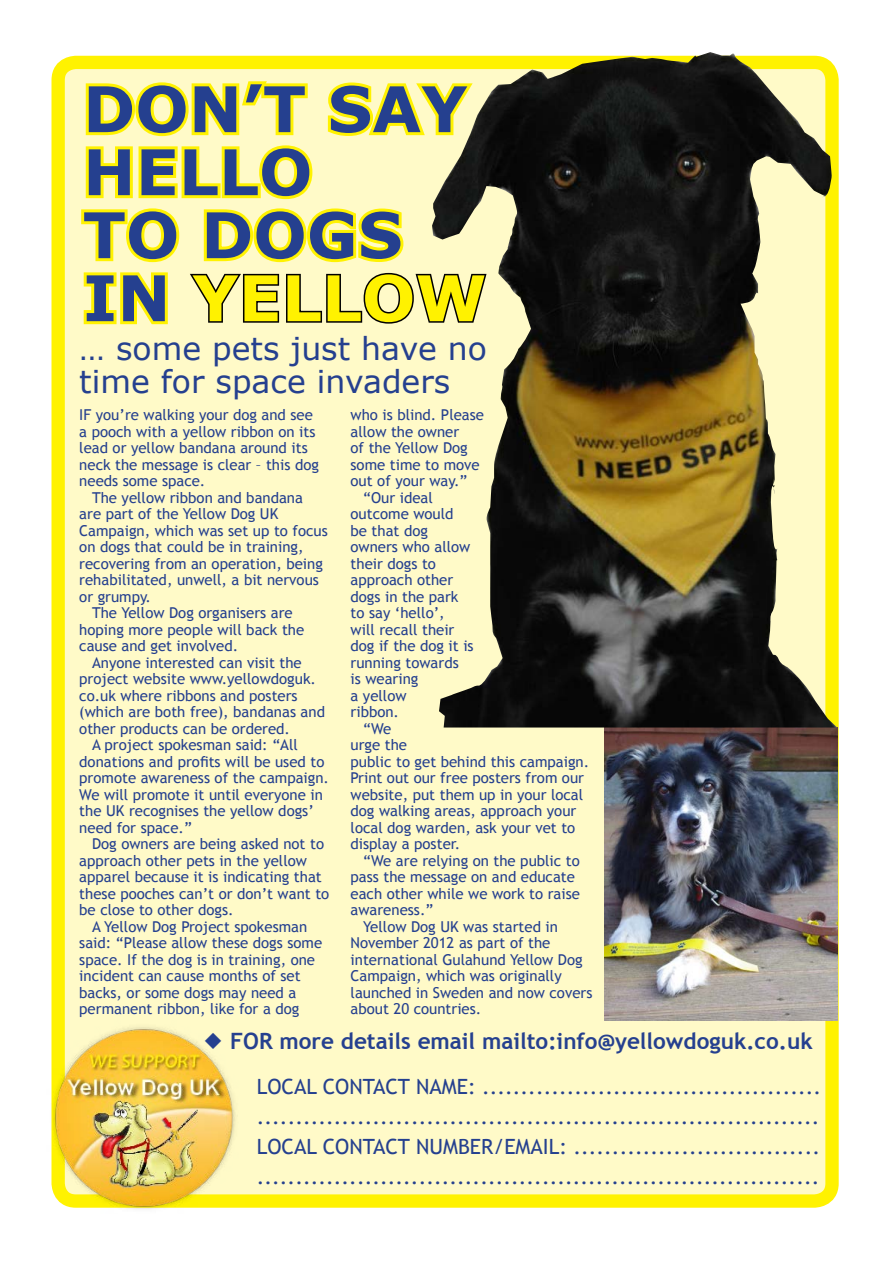
<style>
.page{position:relative;width:893px;height:1263px;background:#fff}
.page>*{position:absolute;margin:0;border:0;box-sizing:border-box;transform-origin:0 0}
.t1{font:700 63px/63px "Verdana";color:#25408f}
.t2{font:31.5px/33px "Verdana";color:#25408f}
.t3{font:700 22.5px "Trebuchet MS";color:#25408f}
.t4{font:21px/30px "Trebuchet MS";color:#25408f;text-align:justify}
.t5{font:15px/16.5px "Trebuchet MS";color:#25408f}
.s1{color:#fff200}
</style>
<div class="page">
<div style="left:58px;top:62px;width:774px;height:1139px;background:#fffac8;border-radius:18px"></div>
<div style="left:52px;top:56px;width:787px;height:1152px;border:13px solid #fff200;border-radius:18px"></div>
<img style="left:605px;top:727px;width:232px;height:293px">
<svg style="left:81px;top:81px;width:351px;height:244px"></svg>
<img style="left:51px;top:1020px;width:193px;height:189px">
<img style="left:432px;top:52px;width:405px;height:675px">
<svg style="left:205px;top:1032px;width:16px;height:16px"></svg>
<h1 class="t1" style="left:83px;top:76px;width:405px">DON’T SAY<br>HELLO<br>TO DOGS<br>IN <span class="s1">YELLOW</span></h1>
<h2 class="t2" style="left:79px;top:331px;width:409px">… some pets just have no time for space invaders</h2>
<p class="t5" style="left:79px;top:407px;width:241px">I F you’re walking your dog and see a pooch with a yellow ribbon on its lead or yellow bandana around its neck the message is clear – this dog needs some space.</p>
<p class="t5" style="left:92px;top:489px;width:212px">The yellow ribbon and bandana</p>
<p class="t5" style="left:79px;top:506px;width:201px">are part of the Yellow Dog UK</p>
<p class="t5" style="left:79px;top:522px;width:250px">Campaign, which was set up to focus</p>
<p class="t5" style="left:79px;top:539px;width:226px">on dogs that could be in training,</p>
<p class="t5" style="left:79px;top:555px;width:245px">recovering from an operation, being</p>
<p class="t5" style="left:79px;top:572px;width:241px">rehabilitated, unwell, a bit nervous</p>
<p class="t5" style="left:79px;top:588px;width:73px">or grumpy.</p>
<p class="t5" style="left:92px;top:605px;width:202px">The Yellow Dog organisers are</p>
<p class="t5" style="left:79px;top:621px;width:227px">hoping more people will back the</p>
<p class="t5" style="left:79px;top:638px;width:161px">cause and get involved.</p>
<p class="t5" style="left:92px;top:654px;width:211px">Anyone interested can visit the</p>
<p class="t5" style="left:79px;top:671px;width:238px">project website www.yellowdoguk.</p>
<p class="t5" style="left:79px;top:687px;width:220px">co.uk where ribbons and posters</p>
<p class="t5" style="left:79px;top:704px;width:247px">(which are both free), bandanas and</p>
<p class="t5" style="left:79px;top:720px;width:212px">other products can be ordered.</p>
<p class="t5" style="left:92px;top:737px;width:207px">A project spokesman said: “All</p>
<p class="t5" style="left:79px;top:753px;width:247px">donations and profits will be used to</p>
<p class="t5" style="left:79px;top:770px;width:251px">promote awareness of the campaign.</p>
<p class="t5" style="left:79px;top:786px;width:245px">We will promote it until everyone in</p>
<p class="t5" style="left:79px;top:803px;width:236px">the UK recognises the yellow dogs’</p>
<p class="t5" style="left:79px;top:819px;width:114px">need for space.”</p>
<p class="t5" style="left:92px;top:836px;width:233px">Dog owners are being asked not to</p>
<p class="t5" style="left:79px;top:852px;width:229px">approach other pets in the yellow</p>
<p class="t5" style="left:79px;top:869px;width:244px">apparel because it is indicating that</p>
<p class="t5" style="left:79px;top:885px;width:252px">these pooches can’t or don’t want to</p>
<p class="t5" style="left:79px;top:902px;width:156px">be close to other dogs.</p>
<p class="t5" style="left:92px;top:918px;width:217px">A Yellow Dog Project spokesman</p>
<p class="t5" style="left:79px;top:935px;width:244px">said: “Please allow these dogs some</p>
<p class="t5" style="left:79px;top:951px;width:237px">space. If the dog is in training, one</p>
<p class="t5" style="left:79px;top:968px;width:223px">incident can cause months of set</p>
<p class="t5" style="left:79px;top:984px;width:219px">backs, or some dogs may need a</p>
<p class="t5" style="left:79px;top:1001px;width:222px">permanent ribbon, like for a dog</p>
<p class="t5" style="left:351px;top:407px;width:135px">who is blind. Please</p>
<p class="t5" style="left:351px;top:423px;width:110px">allow the owner</p>
<p class="t5" style="left:351px;top:440px;width:119px">of the Yellow Dog</p>
<p class="t5" style="left:351px;top:456px;width:131px">some time to move</p>
<p class="t5" style="left:351px;top:473px;width:118px">out of your way.”</p>
<p class="t5" style="left:363px;top:489px;width:71px">“Our ideal</p>
<p class="t5" style="left:351px;top:506px;width:104px">outcome would</p>
<p class="t5" style="left:351px;top:522px;width:79px">be that dog</p>
<p class="t5" style="left:351px;top:539px;width:121px">owners who allow</p>
<p class="t5" style="left:351px;top:555px;width:87px">their dogs to</p>
<p class="t5" style="left:351px;top:572px;width:104px">approach other</p>
<p class="t5" style="left:351px;top:588px;width:109px">dogs in the park</p>
<p class="t5" style="left:351px;top:605px;width:96px">to say ‘hello’,</p>
<p class="t5" style="left:351px;top:621px;width:105px">will recall their</p>
<p class="t5" style="left:351px;top:638px;width:125px">dog if the dog it is</p>
<p class="t5" style="left:351px;top:654px;width:110px">running towards</p>
<p class="t5" style="left:351px;top:671px;width:69px">is wearing</p>
<p class="t5" style="left:351px;top:687px;width:58px">a yellow</p>
<p class="t5" style="left:351px;top:704px;width:50px">ribbon.</p>
<p class="t5" style="left:363px;top:720px;width:30px">“We</p>
<p class="t5" style="left:351px;top:737px;width:58px">urge the</p>
<p class="t5" style="left:351px;top:753px;width:240px">public to get behind this campaign.</p>
<p class="t5" style="left:351px;top:770px;width:235px">Print out our free posters from our</p>
<p class="t5" style="left:351px;top:786px;width:234px">website, put them up in your local</p>
<p class="t5" style="left:351px;top:803px;width:227px">dog walking areas, approach your</p>
<p class="t5" style="left:351px;top:819px;width:226px">local dog warden, ask your vet to</p>
<p class="t5" style="left:351px;top:836px;width:111px">display a poster.</p>
<p class="t5" style="left:363px;top:852px;width:218px">“We are relying on the public to</p>
<p class="t5" style="left:351px;top:869px;width:226px">pass the message on and educate</p>
<p class="t5" style="left:351px;top:885px;width:231px">each other while we work to raise</p>
<p class="t5" style="left:351px;top:902px;width:84px">awareness.”</p>
<p class="t5" style="left:363px;top:918px;width:196px">Yellow Dog UK was started in</p>
<p class="t5" style="left:351px;top:935px;width:201px">November 2012 as part of the</p>
<p class="t5" style="left:351px;top:951px;width:234px">international Gulahund Yellow Dog</p>
<p class="t5" style="left:351px;top:968px;width:213px">Campaign, which was originally</p>
<p class="t5" style="left:351px;top:984px;width:243px">launched in Sweden and now covers</p>
<p class="t5" style="left:351px;top:1001px;width:132px">about 20 countries.</p>
<h3 class="t3" style="left:230px;top:1026px;width:584px">For more details email mailto:info@yellowdoguk.co.uk</h3>
<p class="t4" style="left:257px;top:1071px;width:566px">Local Contact Name: ............................................ .........................................................................<br>Local Contact Number/Email: ................................ .........................................................................</p>
</div>
